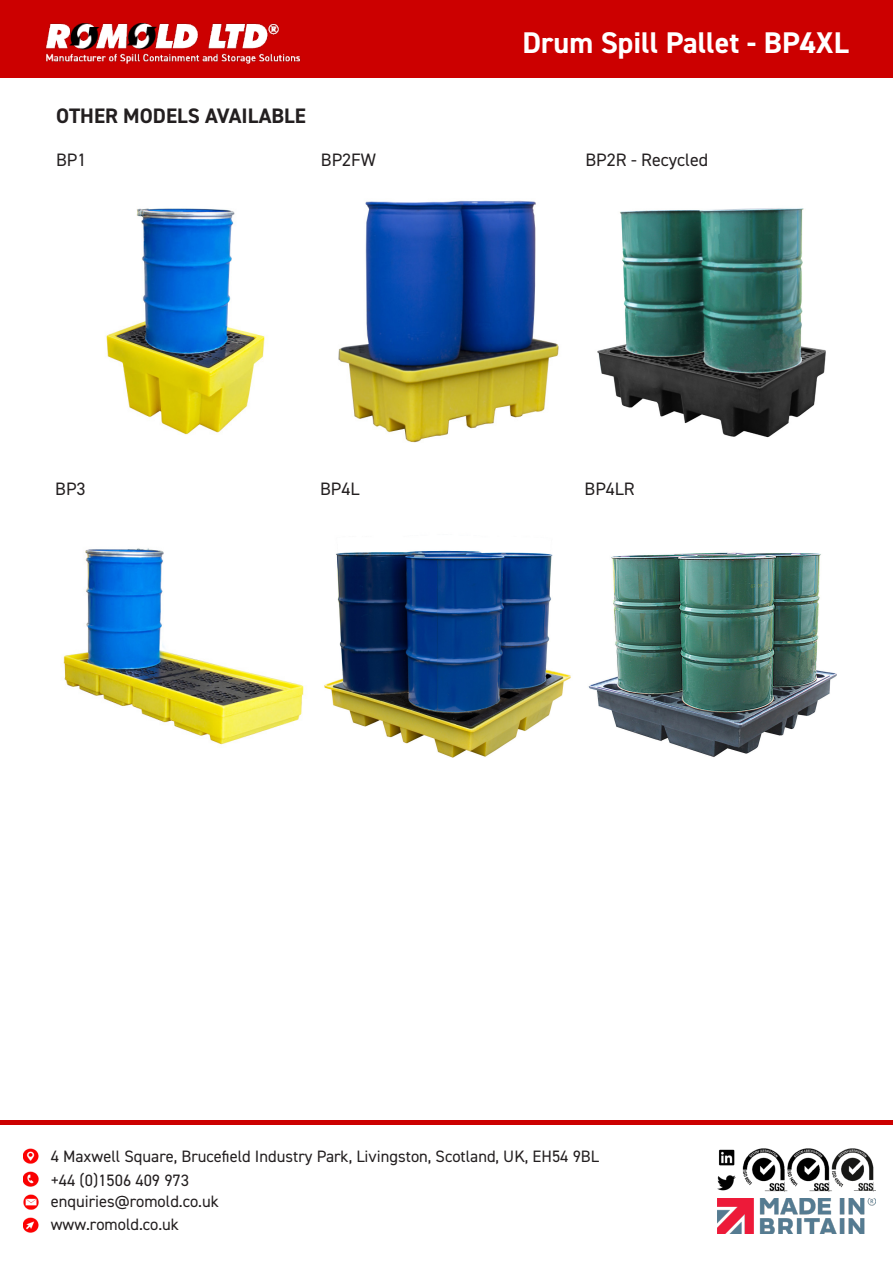
<style>
.page{position:relative;width:893px;height:1263px;background:#fff}
.page>*{position:absolute;margin:0;border:0;box-sizing:border-box;transform-origin:0 0}
.t1{font:700 30px "DIN2014";color:#fff}
.t2{font:700 21px "DIN2014";color:#231f20}
.t3{font:18px "DIN2014";color:#231f20}
.t4{font:16.5px/24.3px "DIN2014";color:#231f20}
</style>
<div class="page">
<img style="left:106px;top:208px;width:159px;height:227px">
<div style="left:0;top:1120px;width:893px;height:5px;background:#c00"></div>
<img style="left:338px;top:200px;width:221px;height:243px">
<img style="left:597px;top:208px;width:229px;height:230px">
<hr style="left:0;top:0;width:1px;height:77px;background:#c00">
<div style="left:1px;top:0;width:892px;height:77px;background:#c00"></div>
<img style="left:46px;top:24px;width:254px;height:39px">
<img style="left:718px;top:1198px;width:158px;height:36px">
<img style="left:742px;top:1149px;width:134px;height:42px">
<img style="left:23px;top:1171px;width:16px;height:16px">
<img style="left:23px;top:1194px;width:16px;height:16px">
<img style="left:23px;top:1148px;width:16px;height:16px">
<img style="left:23px;top:1217px;width:16px;height:16px">
<img style="left:718px;top:1175px;width:17px;height:16px">
<img style="left:719px;top:1149px;width:16px;height:17px">
<img style="left:63px;top:548px;width:241px;height:197px">
<img style="left:324px;top:550px;width:247px;height:208px">
<img style="left:588px;top:552px;width:249px;height:206px">
<p class="t1" style="left:522px;top:23px;width:328px">Drum Spill Pallet - BP4XL</p>
<p class="t2" style="left:56px;top:102px;width:251px">OTHER MODELS AVAILABLE</p>
<p class="t3" style="left:56px;top:148px;width:32px">BP1</p>
<p class="t3" style="left:321px;top:148px;width:57px">BP2FW</p>
<p class="t3" style="left:585px;top:148px;width:124px">BP2R - Recycled</p>
<p class="t3" style="left:55px;top:478px;width:32px">BP3</p>
<p class="t3" style="left:320px;top:478px;width:41px">BP4L</p>
<p class="t3" style="left:585px;top:478px;width:52px">BP4LR</p>
<p class="t4" style="left:51px;top:1143px;width:550px">4 Maxwell Square, Brucefield Industry Park, Livingston, Scotland, UK, EH54 9BL +44 (0)1506 409 973</p>
<p class="t4" style="left:51px;top:1189px;width:170px">enquiries@romold.co.uk</p>
<p class="t4" style="left:51px;top:1212px;width:130px">www.romold.co.uk</p>
</div>
